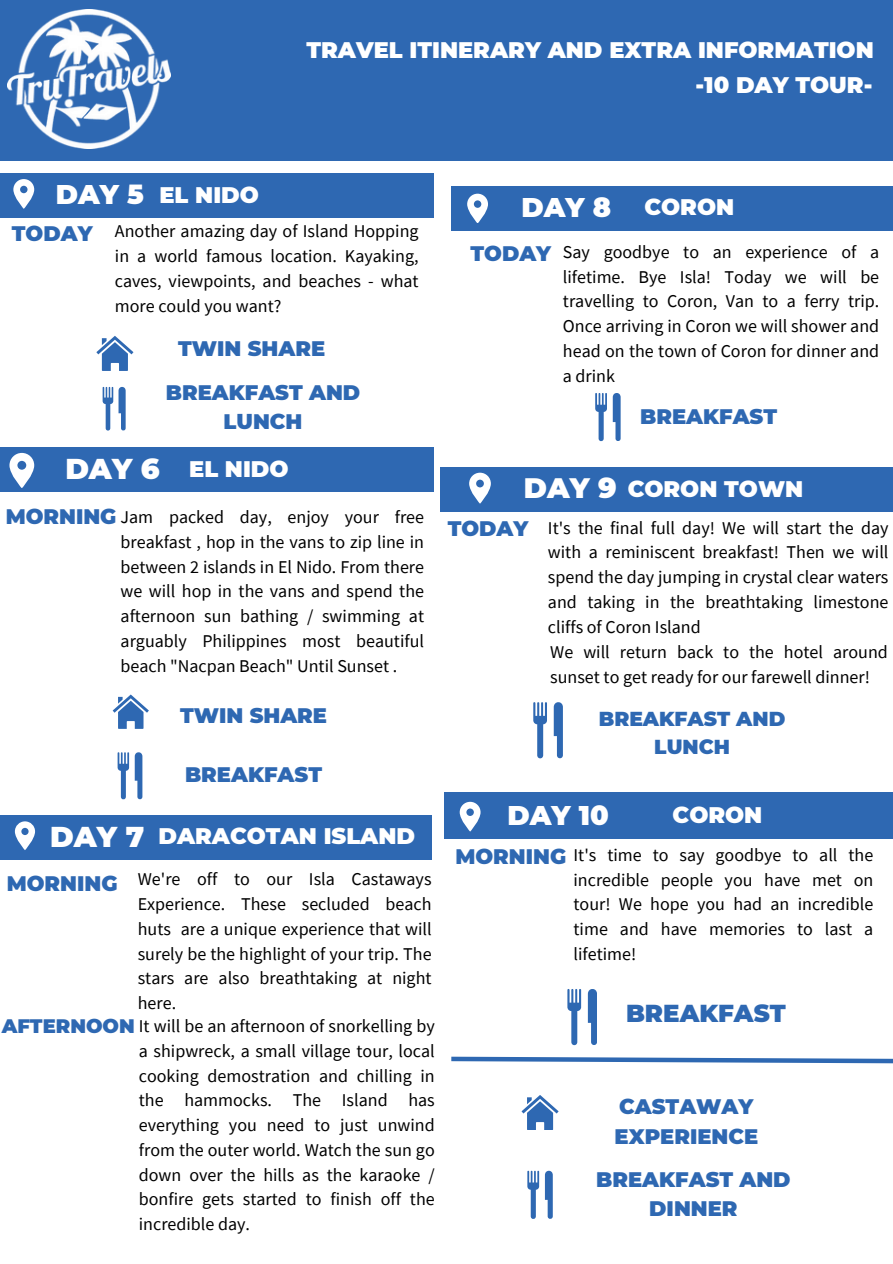
<style>
.page{position:relative;width:893px;height:1264px;background:#fff}
.page>*{position:absolute;margin:0;border:0;box-sizing:border-box;transform-origin:0 0}
.t1{font:900 28.65px "Montserrat";color:#fff}
.t2{font:900 28.05px "Montserrat";color:#fff}
.t3{font:900 27px "Montserrat";color:#fff}
.t4{font:900 24.45px "Montserrat";color:#2e68b2}
.t5{font:900 22.5px "Montserrat";color:#fff}
.t6{font:22.5px "Montserrat";color:#fff}
.t7{font:900 21px/29.2px "Montserrat";color:#2e68b2;text-align:center}
.t8{font:900 20.1px/28.2px "Montserrat";color:#2e68b2;text-align:center}
.t9{font:18px/24.8px "Source Sans Pro";color:#000;text-align:justify}
.s1{font-family:"Montserrat";font-weight:900;font-size:19.5px;color:#2e68b2}
</style>
<div class="page">
<div style="left:0;top:0;width:892px;height:161px;background:#2e68b2"></div>
<div style="left:0;top:173px;width:433px;height:45px;background:#2e68b2"></div>
<svg style="left:13px;top:179px;width:21px;height:29px"></svg>
<div style="left:0;top:447px;width:434px;height:45px;background:#2e68b2"></div>
<svg style="left:9px;top:453px;width:25px;height:35px"></svg>
<div style="left:0;top:815px;width:432px;height:44px;background:#2e68b2"></div>
<svg style="left:15px;top:821px;width:20px;height:29px"></svg>
<svg style="left:96px;top:336px;width:37px;height:35px"></svg>
<svg style="left:103px;top:386px;width:22px;height:45px"></svg>
<svg style="left:113px;top:694px;width:36px;height:34px"></svg>
<svg style="left:118px;top:752px;width:11px;height:48px"></svg>
<svg style="left:135px;top:752px;width:7px;height:48px"></svg>
<svg style="left:521px;top:1095px;width:37px;height:34px"></svg>
<svg style="left:527px;top:1170px;width:12px;height:49px"></svg>
<svg style="left:545px;top:1170px;width:7px;height:49px"></svg>
<img style="left:8px;top:9px;width:163px;height:140px">
<div style="left:451px;top:186px;width:441px;height:44px;background:#2e68b2"></div>
<svg style="left:467px;top:194px;width:21px;height:29px"></svg>
<svg style="left:595px;top:393px;width:25px;height:49px"></svg>
<div style="left:440px;top:467px;width:452px;height:45px;background:#2e68b2"></div>
<svg style="left:469px;top:472px;width:21px;height:31px"></svg>
<svg style="left:533px;top:702px;width:14px;height:57px"></svg>
<svg style="left:553px;top:702px;width:9px;height:57px"></svg>
<div style="left:444px;top:792px;width:448px;height:47px;background:#2e68b2"></div>
<svg style="left:459px;top:801px;width:21px;height:30px"></svg>
<svg style="left:567px;top:989px;width:14px;height:56px"></svg>
<svg style="left:588px;top:989px;width:8px;height:56px"></svg>
<svg style="left:451px;top:1056px;width:441px;height:8px"></svg>
<p class="t5" style="left:306px;top:36px;width:569px">TRAVEL ITINERARY AND EXTRA INFORMATION</p>
<p class="t5" style="left:695px;top:71px;width:178px">-10 DAY TOUR-</p>
<p class="t6" style="left:399px;top:38px;width:420px">Travel itinerary and extra information</p>
<p class="t6" style="left:673px;top:76px;width:179px">-10 DAYs TOUR-</p>
<p class="t3" style="left:56px;top:178px;width:90px">DAY 5</p>
<p class="t5" style="left:159px;top:181px;width:101px">EL NIDO</p>
<p class="t7" style="left:12px;top:218px;width:82px">TODAY</p>
<p class="t9" style="left:115px;top:219px;width:305px">Another amazing day of Island Hopping in a world famous location. Kayaking, caves, viewpoints, and beaches - what more could you want?</p>
<p class="t7" style="left:178px;top:334px;width:148px">TWIN SHARE</p>
<p class="t7" style="left:166px;top:377px;width:196px">BREAKFAST AND<br>LUNCH</p>
<p class="t1" style="left:65px;top:451px;width:96px">DAY 6</p>
<p class="t5" style="left:189px;top:454px;width:101px">EL NIDO</p>
<p class="t7" style="left:6px;top:501px;width:112px">MORNING</p>
<p class="t9" style="left:121px;top:504px;width:305px">Jam packed day, enjoy your free breakfast , hop in the vans to zip line in between 2 islands in El Nido. From there we will hop in the vans and spend the afternoon sun bathing / swimming at arguably Philippines most beautiful beach "Nacpan Beach" Until Sunset .</p>
<p class="t7" style="left:180px;top:701px;width:148px">TWIN SHARE</p>
<p class="t7" style="left:185px;top:760px;width:138px">BREAKFAST</p>
<p class="t1" style="left:50px;top:819px;width:96px">DAY 7</p>
<p class="t5" style="left:158px;top:822px;width:258px">DARACOTAN ISLAND</p>
<p class="t7" style="left:7px;top:868px;width:112px">MORNING</p>
<p class="t9" style="left:138px;top:866px;width:295px">We're off to our Isla Castaways Experience. These secluded beach huts are a unique experience that will surely be the highlight of your trip. The stars are also breathtaking at night here.</p>
<p class="t9" style="left:2px;top:1013px;width:434px"><span class="s1">AFTERNOON</span> It will be an afternoon of snorkelling by</p>
<p class="t9" style="left:139px;top:1038px;width:297px">a shipwreck, a small village tour, local cooking demostration and chilling in the hammocks. The Island has everything you need to just unwind from the outer world. Watch the sun go down over the hills as the karaoke / bonfire gets started to finish off the incredible day.</p>
<p class="t3" style="left:521px;top:190px;width:91px">DAY 8</p>
<p class="t5" style="left:644px;top:193px;width:91px">CORON</p>
<p class="t7" style="left:470px;top:239px;width:82px">TODAY</p>
<p class="t9" style="left:563px;top:239px;width:318px">Say goodbye to an experience of a lifetime. Bye Isla! Today we will be travelling to Coron, Van to a ferry trip.<br>Once arriving in Coron we will shower and head on the town of Coron for dinner and a drink</p>
<p class="t7" style="left:640px;top:401px;width:138px">BREAKFAST</p>
<p class="t2" style="left:524px;top:471px;width:94px">DAY 9</p>
<p class="t7" style="left:447px;top:513px;width:82px">TODAY</p>
<p class="t9" style="left:548px;top:515px;width:342px">It's the final full day! We will start the day with a reminiscent breakfast! Then we will spend the day jumping in crystal clear waters and taking in the breathtaking limestone cliffs of Coron Island</p>
<p class="t5" style="left:627px;top:475px;width:177px">CORON TOWN</p>
<p class="t9" style="left:550px;top:639px;width:339px">We will return back to the hotel around sunset to get ready for our farewell dinner!</p>
<p class="t8" style="left:598px;top:704px;width:188px">BREAKFAST AND<br>LUNCH</p>
<p class="t3" style="left:507px;top:799px;width:103px">DAY 10</p>
<p class="t7" style="left:455px;top:841px;width:112px">MORNING</p>
<p class="t9" style="left:573px;top:842px;width:301px">It's time to say goodbye to all the incredible people you have met on tour! We hope you had an incredible time and have memories to last a lifetime!</p>
<p class="t5" style="left:672px;top:800px;width:91px">CORON</p>
<p class="t4" style="left:626px;top:998px;width:161px">BREAKFAST</p>
<p class="t7" style="left:614px;top:1092px;width:145px;text-align:left">CASTAWAY<br>EXPERIENCE</p>
<p class="t7" style="left:596px;top:1164px;width:196px">BREAKFAST AND<br>DINNER</p>
</div>
